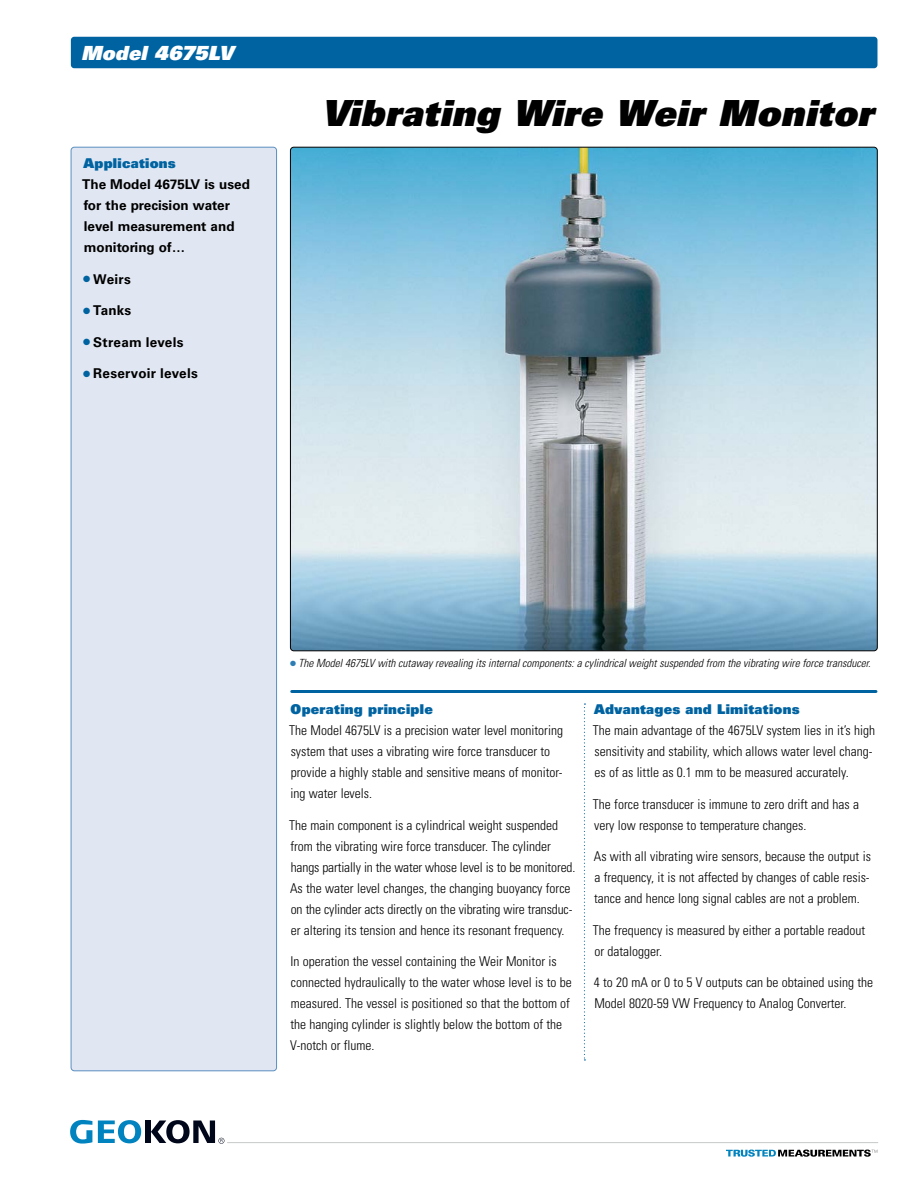
<style>
.page{position:relative;width:918px;height:1188px;background:#fff}
.page>*{position:absolute;margin:0;border:0;box-sizing:border-box;transform-origin:0 0}
.t1{font:italic 900 36px "Univers";letter-spacing:.015em;color:#000}
.t2{font:italic 900 19.5px "Univers";letter-spacing:.005em;color:#fff}
.t3{font:300 condensed 13.5px/21px "Univers";color:#000}
.t4{font:700 13.5px/21px "Univers";color:#000}
.t5{font:900 13.5px "Univers";letter-spacing:.02em;color:#0063a1}
.t6{font:700 13.5px "Univers";letter-spacing:.02em;color:#000}
.t7{font:italic 300 condensed 11.25px "Univers";color:#000}
</style>
<div class="page">
<div style="left:71px;top:147px;width:206px;height:924px;background:#e1e7f2;border-radius:3px"></div>
<div style="left:71px;top:147px;width:206px;height:924px;border:1px solid #5a8fc0;border-radius:3px"></div>
<svg style="left:726px;top:1150px;width:151px;height:7px"></svg>
<hr style="left:227px;top:1142px;width:651px;height:1px;background:#c7c8ca">
<svg style="left:98px;top:1120px;width:43px;height:23px"></svg>
<div style="left:145px;top:1120px;width:6px;height:23px;background:#00071b"></div>
<svg style="left:70px;top:1120px;width:22px;height:24px"></svg>
<svg style="left:151px;top:1120px;width:73px;height:24px"></svg>
<svg style="left:584px;top:704px;width:1px;height:356px"></svg>
<img style="left:290px;top:147px;width:587px;height:504px">
<div style="left:71px;top:37px;width:806px;height:31px;background:#0063a1;border-radius:3px"></div>
<hr style="left:292px;top:690px;width:584px;height:3px;background:#0063a1">
<h2 class="t2" style="left:81px;top:41px;width:154px">Model 4675LV</h2>
<p class="t5" style="left:83px;top:154px;width:94px">Applications</p>
<p class="t4" style="left:82px;top:174px;width:169px">The Model 4675LV is used for the precision water level measurement and monitoring of…</p>
<p class="t4" style="left:93px;top:268px;width:39px">Weirs</p>
<p class="t4" style="left:93px;top:300px;width:39px">Tanks</p>
<p class="t6" style="left:93px;top:334px;width:92px">Stream levels</p>
<p class="t6" style="left:93px;top:365px;width:106px">Reservoir levels</p>
<h1 class="t1" style="left:321px;top:89px;width:553px">Vibrating Wire Weir Monitor</h1>
<p class="t7" style="left:298px;top:656px;width:574px">The Model 4675LV with cutaway revealing its internal components: a cylindrical weight suspended from the vibrating wire force transducer.</p>
<p class="t5" style="left:291px;top:700px;width:144px">Operating principle</p>
<p class="t3" style="left:289px;top:720px;width:275px">The Model 4675LV is a precision water level monitoring system that uses a vibrating wire force transducer to provide a highly stable and sensitive means of monitor&shy;ing water levels.</p>
<p class="t3" style="left:289px;top:814px;width:288px">The main component is a cylindrical weight suspended from the vibrating wire force transducer. The cylinder hangs partially in the water whose level is to be monitored.<br>As the water level changes, the changing buoyancy force on the cylinder acts directly on the vibrating wire transduc&shy;er altering its tension and hence its resonant frequency.</p>
<p class="t3" style="left:290px;top:951px;width:283px">In operation the vessel containing the Weir Monitor is connected hydraulically to the water whose level is to be measured. The vessel is positioned so that the bottom of the hanging cylinder is slightly below the bottom of the V-notch or flume.</p>
<p class="t5" style="left:594px;top:700px;width:207px">Advantages and Limitations</p>
<p class="t3" style="left:593px;top:720px;width:284px">The main advantage of the 4675LV system lies in it’s high sensitivity and stability, which allows water level chang&shy;es of as little as 0.1 mm to be measured accurately.</p>
<p class="t3" style="left:593px;top:793px;width:268px">The force transducer is immune to zero drift and has a very low response to temperature changes.</p>
<p class="t3" style="left:594px;top:846px;width:279px;text-align:justify">As with all vibrating wire sensors, because the output is a frequency, it is not affected by changes of cable resis&shy;tance and hence long signal cables are not a problem.</p>
<p class="t3" style="left:593px;top:919px;width:274px">The frequency is measured by either a portable readout or datalogger.</p>
<p class="t3" style="left:594px;top:972px;width:281px">4 to 20 mA or 0 to 5 V outputs can be obtained using the<br>Model 8020-59 VW Frequency to Analog Converter.</p>
</div>
